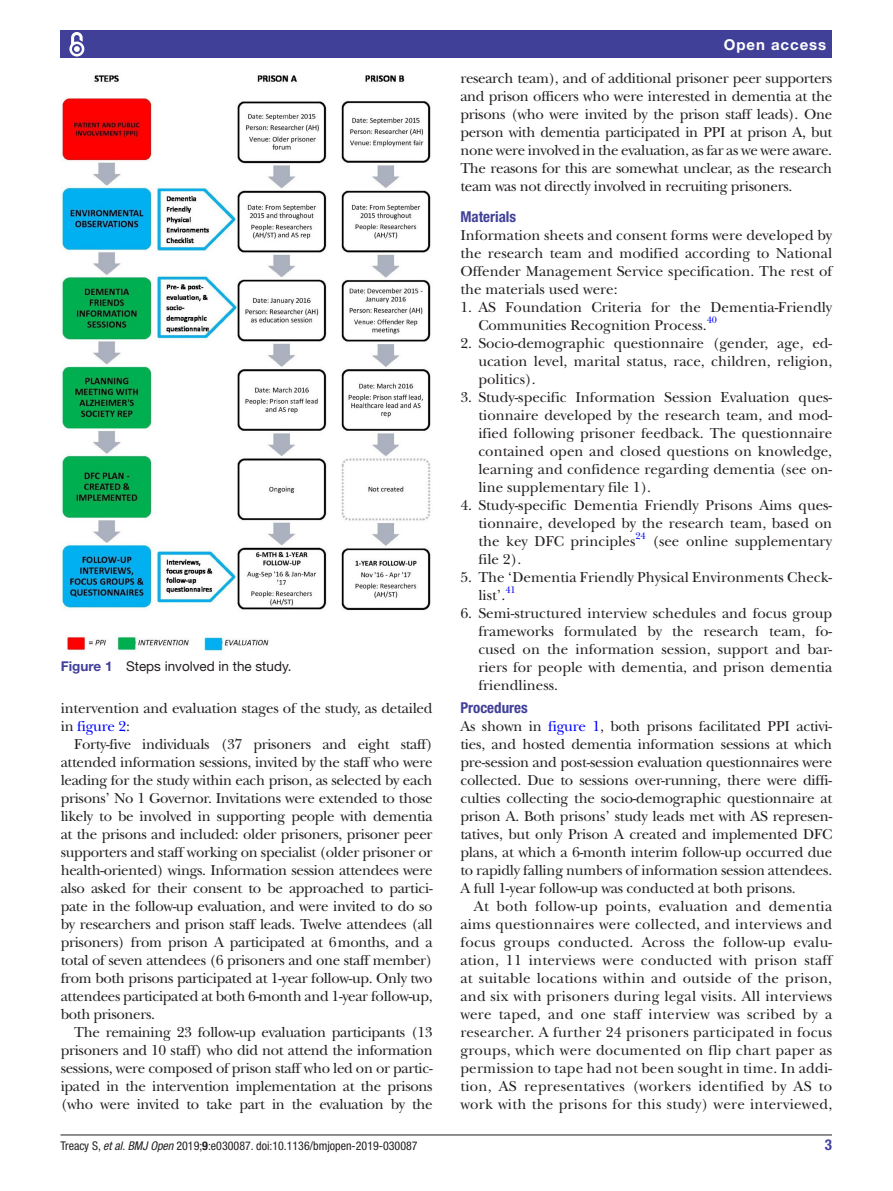
<style>
.page{position:relative;width:893px;height:1191px;background:#fff}
.page>*{position:absolute;margin:0;border:0;box-sizing:border-box;transform-origin:0 0}
.t1{font:15px/18px "New Baskerville";color:#231f20;text-align:justify}
.t2{font:700 condensed 15px "Helvetica Neue LT Std";color:#414099}
.t3{font:700 15px "Helvetica Neue LT Std";letter-spacing:.065em;color:#fff}
.t4{font:13.5px "Helvetica Neue LT Std";color:#231f20}
.t5{font:condensed 12px "Helvetica Neue LT Std";color:#231f20}
.t6{font:9.9px "New Baskerville";color:#00f}
.s1{font-weight:700;color:#414099}
.s2{color:#00f}
.s3{font-style:italic}
.s4{font-weight:700}
</style>
<div class="page">
<hr style="left:61px;top:1134px;width:771px;height:1px;background:#231f20">
<div style="left:61px;top:31px;width:771px;height:27px;background:#414099"></div>
<svg style="left:69px;top:32px;width:16px;height:25px"></svg>
<img style="left:61px;top:75px;width:370px;height:577px">
<p class="t3" style="left:724px;top:35px;width:104px">Open access</p>
<p class="t4" style="left:61px;top:658px;width:232px"><span class="s1">Figure 1</span> Steps involved in the study.</p>
<p class="t1" style="left:61px;top:699px;width:373px">intervention and evaluation stages of the study, as detailed in <span class="s2">figure 2</span>:</p>
<p class="t1" style="left:61px;top:735px;width:373px;text-indent:14px">Forty-five individuals (37 prisoners and eight staff) attended information sessions, invited by the staff who were leading for the study within each prison, as selected by each prisons’ No 1 Governor. Invitations were extended to those likely to be involved in supporting people with dementia at the prisons and included: older prisoners, prisoner peer supporters and staff working on specialist (older prisoner or health-oriented) wings. Information session attendees were also asked for their consent to be approached to partici&shy;pate in the follow-up evaluation, and were invited to do so by researchers and prison staff leads. Twelve attendees (all prisoners) from prison A participated at 6months, and a total of seven attendees (6 prisoners and one staff member) from both prisons participated at 1-year follow-up. Only two attendees participated at both 6-month and 1-year follow-up, both prisoners.</p>
<p class="t1" style="left:61px;top:1023px;width:373px;text-indent:14px">The remaining 23 follow-up evaluation participants (13 prisoners and 10 staff) who did not attend the information sessions, were composed of prison staff who led on or partic&shy;ipated in the intervention implementation at the prisons (who were invited to take part in the evaluation by the</p>
<p class="t1" style="left:460px;top:69px;width:373px">research team), and of additional prisoner peer supporters and prison officers who were interested in dementia at the prisons (who were invited by the prison staff leads). One person with dementia participated in PPI at prison A, but none were involved in the evaluation, as far as we were aware.<br>The reasons for this are somewhat unclear, as the research team was not directly involved in recruiting prisoners.</p>
<p class="t2" style="left:460px;top:207px;width:57px">Materials</p>
<p class="t1" style="left:460px;top:226px;width:373px">Information sheets and consent forms were developed by the research team and modified according to National Offender Management Service specification. The rest of the materials used were:</p>
<p class="t1" style="left:478px;top:298px;width:355px;text-indent:-18px">1. AS Foundation Criteria for the Dementia-Friendly<br>Communities Recognition Process.</p>
<p class="t6" style="left:707px;top:314px;width:12px">40</p>
<p class="t1" style="left:478px;top:334px;width:355px;text-indent:-18px">2. Socio-demographic questionnaire (gender, age, ed&shy;ucation level, marital status, race, children, religion, politics).</p>
<p class="t1" style="left:478px;top:388px;width:355px;text-indent:-18px">3. Study-specific Information Session Evaluation ques&shy;tionnaire developed by the research team, and mod&shy;ified following prisoner feedback. The questionnaire contained open and closed questions on knowledge, learning and confidence regarding dementia (see on&shy;line supplementary file 1).</p>
<p class="t1" style="left:478px;top:496px;width:355px;text-indent:-18px">4. Study-specific Dementia Friendly Prisons Aims ques&shy;tionnaire, developed by the research team, based on the key DFC principles</p>
<p class="t6" style="left:635px;top:530px;width:12px">24</p>
<p class="t1" style="left:652px;top:532px;width:181px">(see online supplementary</p>
<p class="t1" style="left:478px;top:550px;width:44px">file 2).</p>
<p class="t1" style="left:478px;top:568px;width:355px;text-indent:-18px">5. The ‘Dementia Friendly Physical Environments Check&shy;list’.</p>
<p class="t6" style="left:505px;top:584px;width:12px">41</p>
<p class="t1" style="left:478px;top:604px;width:355px;text-indent:-18px">6. Semi-structured interview schedules and focus group frameworks formulated by the research team, fo&shy;cused on the information session, support and bar&shy;riers for people with dementia, and prison dementia friendliness.</p>
<p class="t2" style="left:460px;top:698px;width:69px">Procedures</p>
<p class="t1" style="left:460px;top:717px;width:373px">As shown in <span class="s2">figure 1</span>, both prisons facilitated PPI activi&shy;ties, and hosted dementia information sessions at which pre-session and post-session evaluation questionnaires were collected. Due to sessions over-running, there were diffi&shy;culties collecting the socio-demographic questionnaire at prison A. Both prisons’ study leads met with AS represen&shy;tatives, but only Prison A created and implemented DFC plans, at which a 6-month interim follow-up occurred due to rapidly falling numbers of information session attendees.<br>A full 1-year follow-up was conducted at both prisons.</p>
<p class="t1" style="left:460px;top:897px;width:373px;text-indent:14px">At both follow-up points, evaluation and dementia aims questionnaires were collected, and interviews and focus groups conducted. Across the follow-up evalu&shy;ation, 11 interviews were conducted with prison staff at suitable locations within and outside of the prison, and six with prisoners during legal visits. All interviews were taped, and one staff interview was scribed by a researcher. A further 24 prisoners participated in focus groups, which were documented on flip chart paper as permission to tape had not been sought in time. In addi&shy;tion, AS representatives (workers identified by AS to work with the prisons for this study) were interviewed,</p>
<p class="t5" style="left:61px;top:1138px;width:359px">Treacy S, <span class="s3">et al</span>. <span class="s3">BMJ Open</span> 2019;<span class="s4">9</span>:e030087. doi:10.1136/bmjopen-2019-030087</p>
<p class="t2" style="left:825px;top:1135px;width:9px">3</p>
</div>
